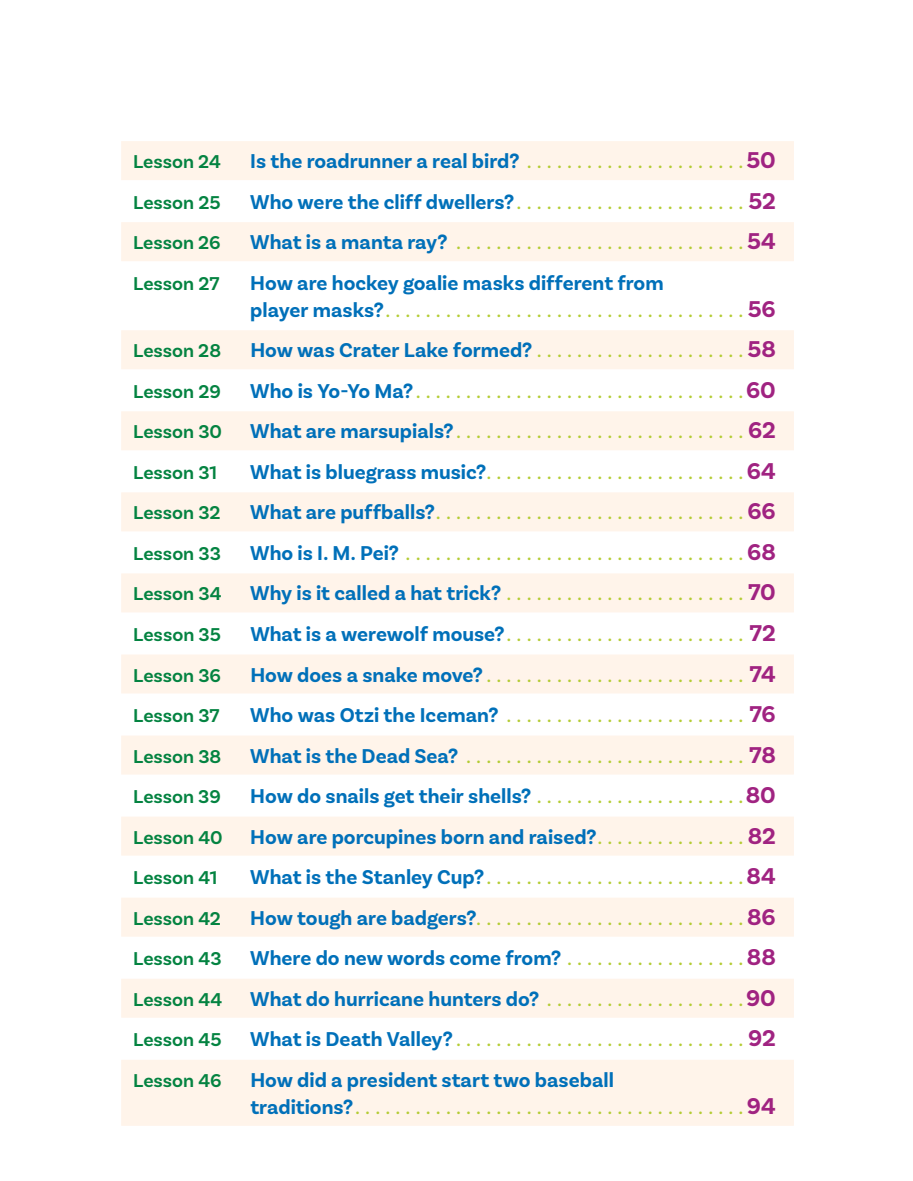
<style>
.page{position:relative;width:913px;height:1181px;background:#fff}
.page>*{position:absolute;margin:0;border:0;box-sizing:border-box;transform-origin:0 0}
.t1{font:22.5px "Basic Sans";color:#b4cc34}
.t2{font:700 21px "Basic Sans";color:#0070b9}
.t3{font:600 19.5px "Basic Sans";color:#048341}
.s1{font-weight:400;font-size:22.5px;color:#b4cc34}
.s2{font-size:24px;color:#a02381}
.s3{font-weight:700;font-size:21px;color:#0070b9}
.s4{font-weight:700;font-size:24px;color:#a02381}
</style>
<div class="page">
<div style="left:121px;top:141px;width:672px;height:39px;background:#fff4ea"></div>
<div style="left:121px;top:222px;width:672px;height:39px;background:#fff4ea"></div>
<div style="left:121px;top:330px;width:672px;height:39px;background:#fff4ea"></div>
<div style="left:121px;top:411px;width:672px;height:39px;background:#fff4ea"></div>
<div style="left:121px;top:492px;width:672px;height:39px;background:#fff4ea"></div>
<div style="left:121px;top:573px;width:672px;height:39px;background:#fff4ea"></div>
<div style="left:121px;top:654px;width:672px;height:39px;background:#fff4ea"></div>
<div style="left:121px;top:735px;width:672px;height:39px;background:#fff4ea"></div>
<div style="left:121px;top:816px;width:672px;height:39px;background:#fff4ea"></div>
<div style="left:121px;top:897px;width:672px;height:39px;background:#fff4ea"></div>
<div style="left:121px;top:978px;width:672px;height:39px;background:#fff4ea"></div>
<div style="left:121px;top:1059px;width:672px;height:66px;background:#fff4ea"></div>
<p class="t3" style="left:133px;top:150px;width:89px">Lesson 24</p>
<p class="t2" style="left:250px;top:153px;width:526px">Is the roadrunner a real bird? <span class="s1">......................</span><span class="s2">50</span></p>
<p class="t3" style="left:133px;top:190px;width:89px">Lesson 25</p>
<p class="t2" style="left:250px;top:194px;width:527px">Who were the cliff dwellers? <span class="s1">.......................</span><span class="s2">52</span></p>
<p class="t3" style="left:133px;top:231px;width:89px">Lesson 26</p>
<p class="t1" style="left:250px;top:228px;width:527px"><span class="s3">What is a manta ray?</span> .............................<span class="s4">54</span></p>
<p class="t3" style="left:133px;top:271px;width:88px">Lesson 27</p>
<p class="t2" style="left:250px;top:275px;width:414px">How are hockey goalie masks different from</p>
<p class="t1" style="left:250px;top:296px;width:527px"><span class="s3">player masks?</span> ....................................<span class="s4">56</span></p>
<p class="t3" style="left:133px;top:339px;width:89px">Lesson 28</p>
<p class="t2" style="left:250px;top:342px;width:526px">How was Crater Lake formed? <span class="s1">.....................</span><span class="s2">58</span></p>
<p class="t3" style="left:133px;top:379px;width:89px">Lesson 29</p>
<p class="t1" style="left:250px;top:377px;width:527px"><span class="s3">Who is Yo-Yo Ma?</span> .................................<span class="s4">60</span></p>
<p class="t3" style="left:133px;top:420px;width:90px">Lesson 30</p>
<p class="t1" style="left:250px;top:417px;width:527px"><span class="s3">What are marsupials?</span> .............................<span class="s4">62</span></p>
<p class="t3" style="left:133px;top:460px;width:85px">Lesson 31</p>
<p class="t1" style="left:250px;top:458px;width:527px"><span class="s3">What is bluegrass music?</span> ..........................<span class="s4">64</span></p>
<p class="t3" style="left:133px;top:501px;width:89px">Lesson 32</p>
<p class="t1" style="left:250px;top:498px;width:526px"><span class="s3">What are puffballs?</span> ...............................<span class="s4">66</span></p>
<p class="t3" style="left:133px;top:541px;width:89px">Lesson 33</p>
<p class="t1" style="left:250px;top:539px;width:526px"><span class="s3">Who is I. M. Pei?</span> ..................................<span class="s4">68</span></p>
<p class="t3" style="left:133px;top:582px;width:90px">Lesson 34</p>
<p class="t1" style="left:250px;top:579px;width:527px"><span class="s3">Why is it called a hat trick?</span> ........................<span class="s4">70</span></p>
<p class="t3" style="left:133px;top:622px;width:89px">Lesson 35</p>
<p class="t1" style="left:250px;top:620px;width:526px"><span class="s3">What is a werewolf mouse?</span> ........................<span class="s4">72</span></p>
<p class="t3" style="left:133px;top:663px;width:89px">Lesson 36</p>
<p class="t1" style="left:250px;top:660px;width:526px"><span class="s3">How does a snake move?</span> ..........................<span class="s4">74</span></p>
<p class="t3" style="left:133px;top:703px;width:88px">Lesson 37</p>
<p class="t1" style="left:250px;top:701px;width:527px"><span class="s3">Who was Otzi the Iceman?</span> ........................<span class="s4">76</span></p>
<p class="t3" style="left:133px;top:744px;width:90px">Lesson 38</p>
<p class="t1" style="left:250px;top:741px;width:527px"><span class="s3">What is the Dead Sea?</span> ............................<span class="s4">78</span></p>
<p class="t3" style="left:133px;top:784px;width:89px">Lesson 39</p>
<p class="t2" style="left:250px;top:788px;width:527px">How do snails get their shells? <span class="s1">. . . . . . . . . . . . . . . . . . . . .</span><span class="s2">80</span></p>
<p class="t3" style="left:133px;top:825px;width:91px">Lesson 40</p>
<p class="t2" style="left:250px;top:828px;width:526px">How are porcupines born and raised? <span class="s1">. . . . . . . . . . . . . . .</span> <span class="s2">82</span></p>
<p class="t3" style="left:133px;top:865px;width:85px">Lesson 41</p>
<p class="t1" style="left:250px;top:863px;width:526px"><span class="s3">What is the Stanley Cup?</span> ..........................<span class="s4">84</span></p>
<p class="t3" style="left:133px;top:906px;width:89px">Lesson 42</p>
<p class="t1" style="left:250px;top:903px;width:526px"><span class="s3">How tough are badgers?</span>. . . . . . . . . . . . . . . . . . . . . . . . . . . <span class="s4">86</span></p>
<p class="t3" style="left:133px;top:946px;width:90px">Lesson 43</p>
<p class="t2" style="left:250px;top:950px;width:526px">Where do new words come from? <span class="s1">. . . . . . . . . . . . . . . . . .</span><span class="s2">88</span></p>
<p class="t3" style="left:133px;top:987px;width:91px">Lesson 44</p>
<p class="t2" style="left:250px;top:990px;width:526px">What do hurricane hunters do? <span class="s1">. . . . . . . . . . . . . . . . . . . .</span><span class="s2">90</span></p>
<p class="t3" style="left:133px;top:1027px;width:90px">Lesson 45</p>
<p class="t1" style="left:250px;top:1025px;width:527px"><span class="s3">What is Death Valley?</span> .............................<span class="s4">92</span></p>
<p class="t3" style="left:133px;top:1068px;width:90px">Lesson 46</p>
<p class="t2" style="left:250px;top:1071px;width:365px">How did a president start two baseball</p>
<p class="t1" style="left:250px;top:1092px;width:526px"><span class="s3">traditions?</span> .......................................<span class="s4">94</span></p>
</div>
